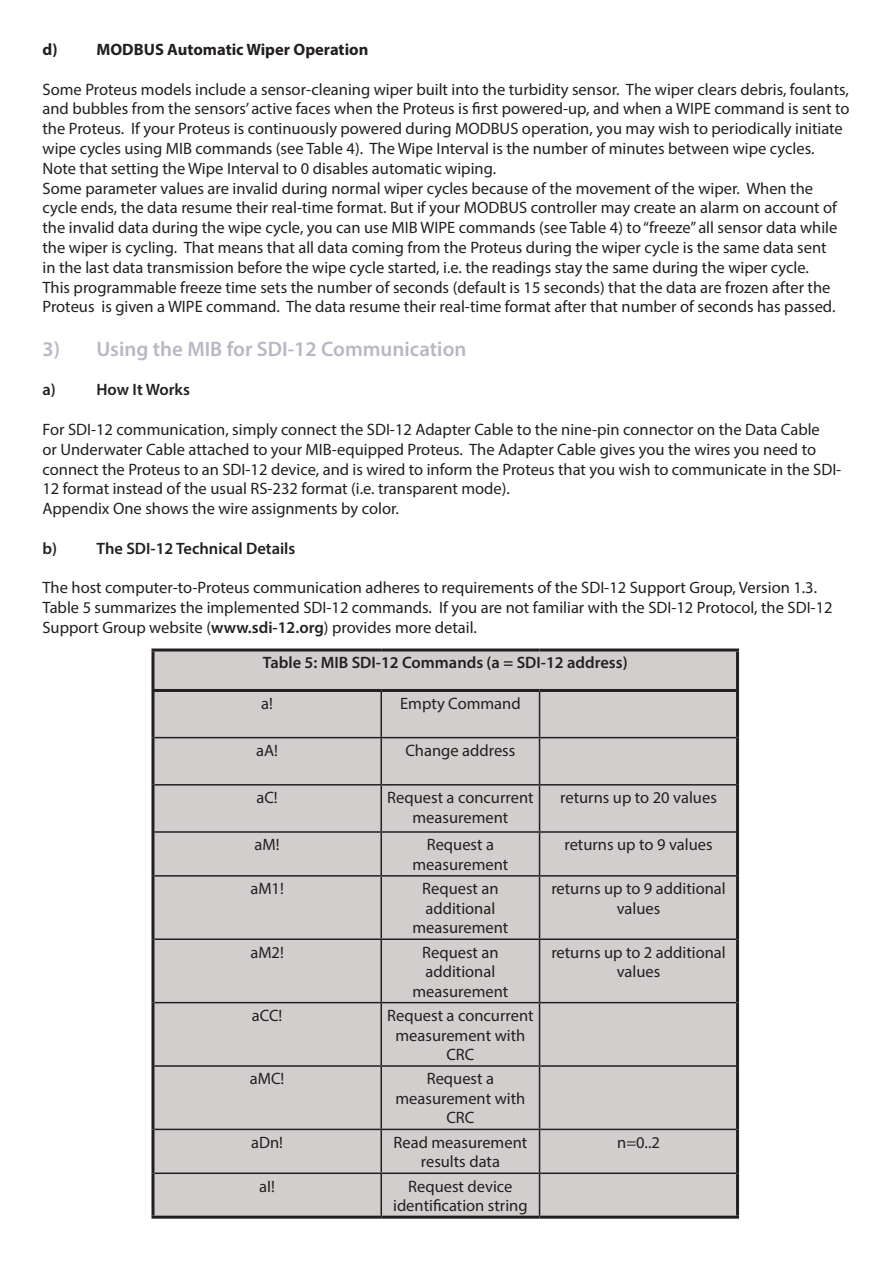
<style>
.page{position:relative;width:893px;height:1263px;background:#fff}
.page>*{position:absolute;margin:0;border:0;box-sizing:border-box;transform-origin:0 0}
.H2s{font:600 21px "Myriad Pro";color:#b7b8c4}
.Main_Body_Text{font:16.5px/19.8px "Myriad Pro";color:#231f20;text-align:center}
.Main_Body_Text-2{font:600 16.5px "Myriad Pro";color:#231f20}
.Main_Body_Text-3{font:700 16.5px "Myriad Pro";color:#231f20}
.s1{font-weight:600}
</style>
<div class="page">
<div style="left:154px;top:651px;width:582px;height:565px;background:#d2cecd"></div>
<hr style="left:151px;top:692px;width:3px;height:46px;background:#231f20">
<hr style="left:736px;top:692px;width:3px;height:46px;background:#231f20">
<hr style="left:151px;top:738px;width:3px;height:47px;background:#231f20">
<hr style="left:736px;top:738px;width:3px;height:47px;background:#231f20">
<hr style="left:151px;top:785px;width:3px;height:47px;background:#231f20">
<hr style="left:736px;top:785px;width:3px;height:47px;background:#231f20">
<hr style="left:151px;top:832px;width:3px;height:44px;background:#231f20">
<hr style="left:736px;top:832px;width:3px;height:44px;background:#231f20">
<hr style="left:151px;top:876px;width:3px;height:63px;background:#231f20">
<hr style="left:736px;top:876px;width:3px;height:63px;background:#231f20">
<hr style="left:151px;top:939px;width:3px;height:64px;background:#231f20">
<hr style="left:736px;top:939px;width:3px;height:64px;background:#231f20">
<hr style="left:151px;top:1003px;width:3px;height:63px;background:#231f20">
<hr style="left:736px;top:1003px;width:3px;height:63px;background:#231f20">
<hr style="left:151px;top:1066px;width:3px;height:63px;background:#231f20">
<hr style="left:736px;top:1066px;width:3px;height:63px;background:#231f20">
<hr style="left:151px;top:1129px;width:3px;height:44px;background:#231f20">
<hr style="left:736px;top:1129px;width:3px;height:44px;background:#231f20">
<hr style="left:151px;top:1173px;width:3px;height:43px;background:#231f20">
<hr style="left:736px;top:1173px;width:3px;height:43px;background:#231f20">
<hr style="left:151px;top:1216px;width:230px;height:3px;background:#231f20">
<hr style="left:381px;top:1216px;width:158px;height:3px;background:#231f20">
<hr style="left:539px;top:1216px;width:200px;height:3px;background:#231f20">
<hr style="left:151px;top:648px;width:230px;height:3px;background:#231f20">
<hr style="left:151px;top:651px;width:3px;height:38px;background:#231f20">
<hr style="left:381px;top:648px;width:158px;height:3px;background:#231f20">
<hr style="left:539px;top:648px;width:200px;height:3px;background:#231f20">
<hr style="left:736px;top:651px;width:3px;height:38px;background:#231f20">
<hr style="left:151px;top:689px;width:230px;height:3px;background:#231f20">
<hr style="left:381px;top:689px;width:158px;height:3px;background:#231f20">
<hr style="left:539px;top:689px;width:200px;height:3px;background:#231f20">
<hr style="left:154px;top:737px;width:227px;height:1px;background:#231f20">
<hr style="left:381px;top:737px;width:158px;height:1px;background:#231f20">
<hr style="left:539px;top:737px;width:197px;height:1px;background:#231f20">
<hr style="left:154px;top:784px;width:227px;height:1px;background:#231f20">
<hr style="left:381px;top:784px;width:158px;height:1px;background:#231f20">
<hr style="left:539px;top:784px;width:197px;height:1px;background:#231f20">
<hr style="left:154px;top:831px;width:227px;height:2px;background:#231f20">
<hr style="left:381px;top:831px;width:158px;height:2px;background:#231f20">
<hr style="left:539px;top:831px;width:197px;height:2px;background:#231f20">
<hr style="left:154px;top:875px;width:227px;height:2px;background:#231f20">
<hr style="left:381px;top:875px;width:158px;height:2px;background:#231f20">
<hr style="left:539px;top:875px;width:197px;height:2px;background:#231f20">
<hr style="left:154px;top:938px;width:227px;height:2px;background:#231f20">
<hr style="left:381px;top:938px;width:158px;height:2px;background:#231f20">
<hr style="left:539px;top:938px;width:197px;height:2px;background:#231f20">
<hr style="left:154px;top:1002px;width:227px;height:1px;background:#231f20">
<hr style="left:381px;top:1002px;width:158px;height:1px;background:#231f20">
<hr style="left:539px;top:1002px;width:197px;height:1px;background:#231f20">
<hr style="left:154px;top:1065px;width:227px;height:2px;background:#231f20">
<hr style="left:381px;top:1065px;width:158px;height:2px;background:#231f20">
<hr style="left:539px;top:1065px;width:197px;height:2px;background:#231f20">
<hr style="left:154px;top:1129px;width:227px;height:1px;background:#231f20">
<hr style="left:381px;top:1129px;width:158px;height:1px;background:#231f20">
<hr style="left:539px;top:1129px;width:197px;height:1px;background:#231f20">
<hr style="left:154px;top:1172px;width:227px;height:2px;background:#231f20">
<hr style="left:381px;top:1172px;width:158px;height:2px;background:#231f20">
<hr style="left:539px;top:1172px;width:197px;height:2px;background:#231f20">
<hr style="left:380px;top:692px;width:2px;height:45px;background:#231f20">
<hr style="left:539px;top:692px;width:1px;height:45px;background:#231f20">
<hr style="left:380px;top:738px;width:2px;height:46px;background:#231f20">
<hr style="left:539px;top:738px;width:1px;height:46px;background:#231f20">
<hr style="left:380px;top:785px;width:2px;height:46px;background:#231f20">
<hr style="left:539px;top:785px;width:1px;height:46px;background:#231f20">
<hr style="left:380px;top:833px;width:2px;height:42px;background:#231f20">
<hr style="left:539px;top:833px;width:1px;height:42px;background:#231f20">
<hr style="left:380px;top:877px;width:2px;height:61px;background:#231f20">
<hr style="left:539px;top:877px;width:1px;height:61px;background:#231f20">
<hr style="left:380px;top:940px;width:2px;height:62px;background:#231f20">
<hr style="left:539px;top:940px;width:1px;height:62px;background:#231f20">
<hr style="left:380px;top:1003px;width:2px;height:62px;background:#231f20">
<hr style="left:539px;top:1003px;width:1px;height:62px;background:#231f20">
<hr style="left:380px;top:1067px;width:2px;height:62px;background:#231f20">
<hr style="left:539px;top:1067px;width:1px;height:62px;background:#231f20">
<hr style="left:380px;top:1130px;width:2px;height:42px;background:#231f20">
<hr style="left:539px;top:1130px;width:1px;height:42px;background:#231f20">
<hr style="left:380px;top:1174px;width:2px;height:42px;background:#231f20">
<hr style="left:539px;top:1174px;width:1px;height:42px;background:#231f20">
<p class="Main_Body_Text-3" style="left:43px;top:39px;width:327px">d) MODBUS Automatic Wiper Operation</p>
<p class="Main_Body_Text" style="left:43px;top:79px;width:808px;text-align:left">Some Proteus models include a sensor-cleaning wiper built into the turbidity sensor. The wiper clears debris, foulants, and bubbles from the sensors’ active faces when the Proteus is first powered-up, and when a WIPE command is sent to the Proteus. If your Proteus is continuously powered during MODBUS operation, you may wish to periodically initiate wipe cycles using MIB commands (see Table 4). The Wipe Interval is the number of minutes between wipe cycles.<br>Note that setting the Wipe Interval to 0 disables automatic wiping.</p>
<p class="Main_Body_Text" style="left:43px;top:178px;width:796px;text-align:left">Some parameter values are invalid during normal wiper cycles because of the movement of the wiper. When the cycle ends, the data resume their real-time format. But if your MODBUS controller may create an alarm on account of the invalid data during the wipe cycle, you can use MIB WIPE commands (see Table 4) to “freeze” all sensor data while</p>
<p class="Main_Body_Text" style="left:43px;top:237px;width:794px;text-align:left">the wiper is cycling. That means that all data coming from the Proteus during the wiper cycle is the same data sent in the last data transmission before the wipe cycle started, i.e. the readings stay the same during the wiper cycle.<br>This programmable freeze time sets the number of seconds (default is 15 seconds) that the data are frozen after the Proteus is given a WIPE command. The data resume their real-time format after that number of seconds has passed.</p>
<p class="H2s" style="left:43px;top:335px;width:425px">3) Using the MIB for SDI-12 Communication</p>
<p class="Main_Body_Text-2" style="left:43px;top:379px;width:15px">a)</p>
<p class="Main_Body_Text-2" style="left:97px;top:379px;width:95px">How It Works</p>
<p class="Main_Body_Text" style="left:43px;top:419px;width:800px;text-align:left">For SDI-12 communication, simply connect the SDI-12 Adapter Cable to the nine-pin connector on the Data Cable<br>or Underwater Cable attached to your MIB-equipped Proteus. The Adapter Cable gives you the wires you need to connect the Proteus to an SDI-12 device, and is wired to inform the Proteus that you wish to communicate in the SDI-12 format instead of the usual RS-232 format (i.e. transparent mode).</p>
<p class="Main_Body_Text" style="left:43px;top:499px;width:358px">Appendix One shows the wire assignments by color.</p>
<p class="Main_Body_Text-2" style="left:43px;top:538px;width:254px">b) The SDI-12 Technical Details</p>
<p class="Main_Body_Text" style="left:43px;top:578px;width:792px;text-align:left">The host computer-to-Proteus communication adheres to requirements of the SDI-12 Support Group, Version 1.3.<br>Table 5 summarizes the implemented SDI-12 commands. If you are not familiar with the SDI-12 Protocol, the SDI-12<br>Support Group website (<span class="s1">www.sdi-12.org</span>) provides more detail.</p>
<p class="Main_Body_Text-2" style="left:263px;top:652px;width:366px">Table 5: MIB SDI-12 Commands (a = SDI-12 address)</p>
<p class="Main_Body_Text" style="left:261px;top:693px;width:13px">a!</p>
<p class="Main_Body_Text" style="left:400px;top:693px;width:122px">Empty Command</p>
<p class="Main_Body_Text" style="left:256px;top:740px;width:23px">aA!</p>
<p class="Main_Body_Text" style="left:405px;top:740px;width:111px">Change address</p>
<p class="Main_Body_Text" style="left:256px;top:787px;width:23px">aC!</p>
<p class="Main_Body_Text" style="left:387px;top:788px;width:148px">Request a concurrent measurement</p>
<p class="Main_Body_Text" style="left:560px;top:787px;width:158px">returns up to 20 values</p>
<p class="Main_Body_Text" style="left:255px;top:835px;width:27px">aM!</p>
<p class="Main_Body_Text" style="left:413px;top:835px;width:97px">Request a measurement</p>
<p class="Main_Body_Text" style="left:564px;top:835px;width:150px">returns up to 9 values</p>
<p class="Main_Body_Text" style="left:250px;top:878px;width:35px">aM1!</p>
<p class="Main_Body_Text" style="left:413px;top:879px;width:97px">Request an additional measurement</p>
<p class="Main_Body_Text" style="left:551px;top:879px;width:176px">returns up to 9 additional values</p>
<p class="Main_Body_Text" style="left:250px;top:942px;width:35px">aM2!</p>
<p class="Main_Body_Text" style="left:413px;top:942px;width:97px">Request an additional measurement</p>
<p class="Main_Body_Text" style="left:551px;top:942px;width:176px">returns up to 2 additional values</p>
<p class="Main_Body_Text" style="left:252px;top:1005px;width:32px">aCC!</p>
<p class="Main_Body_Text" style="left:387px;top:1005px;width:148px">Request a concurrent measurement with<br>CRC</p>
<p class="Main_Body_Text" style="left:250px;top:1069px;width:36px">aMC!</p>
<p class="Main_Body_Text" style="left:395px;top:1069px;width:131px">Request a measurement with<br>CRC</p>
<p class="Main_Body_Text" style="left:251px;top:1132px;width:33px">aDn!</p>
<p class="Main_Body_Text" style="left:394px;top:1132px;width:135px">Read measurement results data</p>
<p class="Main_Body_Text" style="left:617px;top:1132px;width:44px">n=0..2</p>
<p class="Main_Body_Text" style="left:259px;top:1176px;width:17px">aI!</p>
<p class="Main_Body_Text" style="left:393px;top:1176px;width:136px">Request device identification string</p>
</div>
